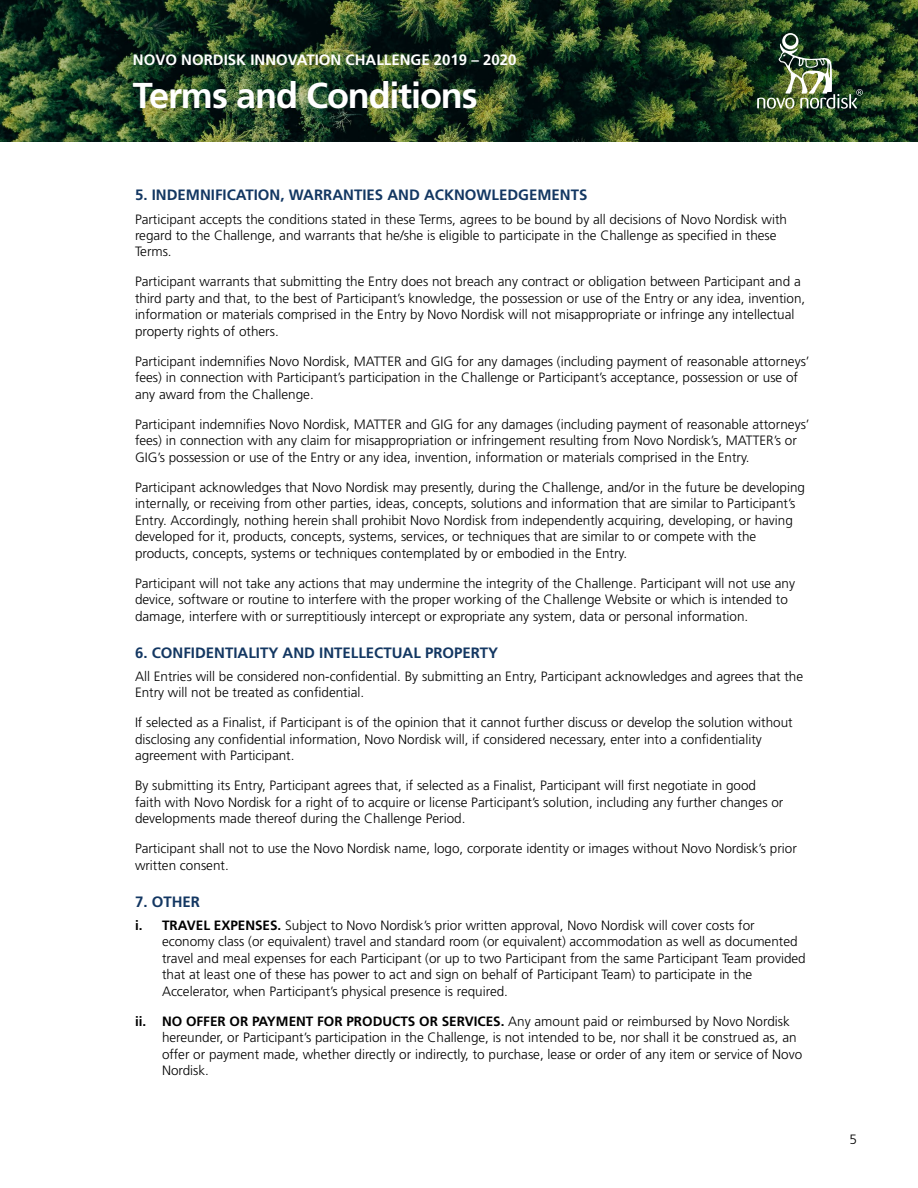
<style>
.page{position:relative;width:918px;height:1188px;background:#fff}
.page>*{position:absolute;margin:0;border:0;box-sizing:border-box;transform-origin:0 0}
.t1{font:700 36px "Frutiger";letter-spacing:-.03em;color:#fff}
.t2{font:700 15px "Frutiger";color:#133762}
.t3{font:700 15px "Frutiger";color:#fff}
.t4{font:300 13.5px/16.5px "Frutiger";color:#000}
.s1{font-weight:700}
</style>
<div class="page">
<img style="left:0;top:0;width:918px;height:142px">
<img style="left:757px;top:33px;width:106px;height:76px">
<p class="t3" style="left:133px;top:50px;width:385px">NOVO NORDISK INNOVATION CHALLENGE 2019 – 2020</p>
<h1 class="t1" style="left:133px;top:74px;width:347px">Terms and Conditions</h1>
<p class="t2" style="left:135px;top:186px;width:454px">5. INDEMNIFICATION, WARRANTIES AND ACKNOWLEDGEMENTS</p>
<p class="t4" style="left:135px;top:211px;width:654px">Participant accepts the conditions stated in these Terms, agrees to be bound by all decisions of Novo Nordisk with regard to the Challenge, and warrants that he/she is eligible to participate in the Challenge as specified in these<br>Terms.</p>
<p class="t4" style="left:135px;top:274px;width:672px">Participant warrants that submitting the Entry does not breach any contract or obligation between Participant and a third party and that, to the best of Participant’s knowledge, the possession or use of the Entry or any idea, invention, information or materials comprised in the Entry by Novo Nordisk will not misappropriate or infringe any intellectual property rights of others.</p>
<p class="t4" style="left:135px;top:353px;width:676px">Participant indemnifies Novo Nordisk, MATTER and GIG for any damages (including payment of reasonable attorneys’ fees) in connection with Participant’s participation in the Challenge or Participant’s acceptance, possession or use of any award from the Challenge.</p>
<p class="t4" style="left:135px;top:416px;width:676px">Participant indemnifies Novo Nordisk, MATTER and GIG for any damages (including payment of reasonable attorneys’ fees) in connection with any claim for misappropriation or infringement resulting from Novo Nordisk’s, MATTER’s or<br>GIG’s possession or use of the Entry or any idea, invention, information or materials comprised in the Entry.</p>
<p class="t4" style="left:135px;top:479px;width:672px">Participant acknowledges that Novo Nordisk may presently, during the Challenge, and/or in the future be developing internally, or receiving from other parties, ideas, concepts, solutions and information that are similar to Participant’s Entry. Accordingly, nothing herein shall prohibit Novo Nordisk from independently acquiring, developing, or having developed for it, products, concepts, systems, services, or techniques that are similar to or compete with the products, concepts, systems or techniques contemplated by or embodied in the Entry.</p>
<p class="t4" style="left:135px;top:575px;width:662px">Participant will not take any actions that may undermine the integrity of the Challenge. Participant will not use any device, software or routine to interfere with the proper working of the Challenge Website or which is intended to damage, interfere with or surreptitiously intercept or expropriate any system, data or personal information.</p>
<p class="t2" style="left:135px;top:644px;width:365px">6. CONFIDENTIALITY AND INTELLECTUAL PROPERTY</p>
<p class="t4" style="left:135px;top:668px;width:670px">All Entries will be considered non-confidential. By submitting an Entry, Participant acknowledges and agrees that the<br>Entry will not be treated as confidential.</p>
<p class="t4" style="left:135px;top:715px;width:659px">If selected as a Finalist, if Participant is of the opinion that it cannot further discuss or develop the solution without disclosing any confidential information, Novo Nordisk will, if considered necessary, enter into a confidentiality agreement with Participant.</p>
<p class="t4" style="left:135px;top:778px;width:650px">By submitting its Entry, Participant agrees that, if selected as a Finalist, Participant will first negotiate in good faith with Novo Nordisk for a right of to acquire or license Participant’s solution, including any further changes or developments made thereof during the Challenge Period.</p>
<p class="t4" style="left:135px;top:841px;width:663px">Participant shall not to use the Novo Nordisk name, logo, corporate identity or images without Novo Nordisk’s prior written consent.</p>
<p class="t2" style="left:135px;top:893px;width:67px">7. OTHER</p>
<p class="t4" style="left:162px;top:917px;width:645px;text-indent:-27px"><span class="s1">i. TRAVEL EXPENSES.</span> Subject to Novo Nordisk’s prior written approval, Novo Nordisk will cover costs for economy class (or equivalent) travel and standard room (or equivalent) accommodation as well as documented travel and meal expenses for each Participant (or up to two Participant from the same Participant Team provided that at least one of these has power to act and sign on behalf of Participant Team) to participate in the Accelerator, when Participant’s physical presence is required.</p>
<p class="t4" style="left:162px;top:1013px;width:642px;text-indent:-27px"><span class="s1">ii. NO OFFER OR PAYMENT FOR PRODUCTS OR SERVICES.</span> Any amount paid or reimbursed by Novo Nordisk hereunder, or Participant’s participation in the Challenge, is not intended to be, nor shall it be construed as, an offer or payment made, whether directly or indirectly, to purchase, lease or order of any item or service of Novo Nordisk.</p>
<p class="t4" style="left:849px;top:1131px;width:9px">5</p>
</div>
